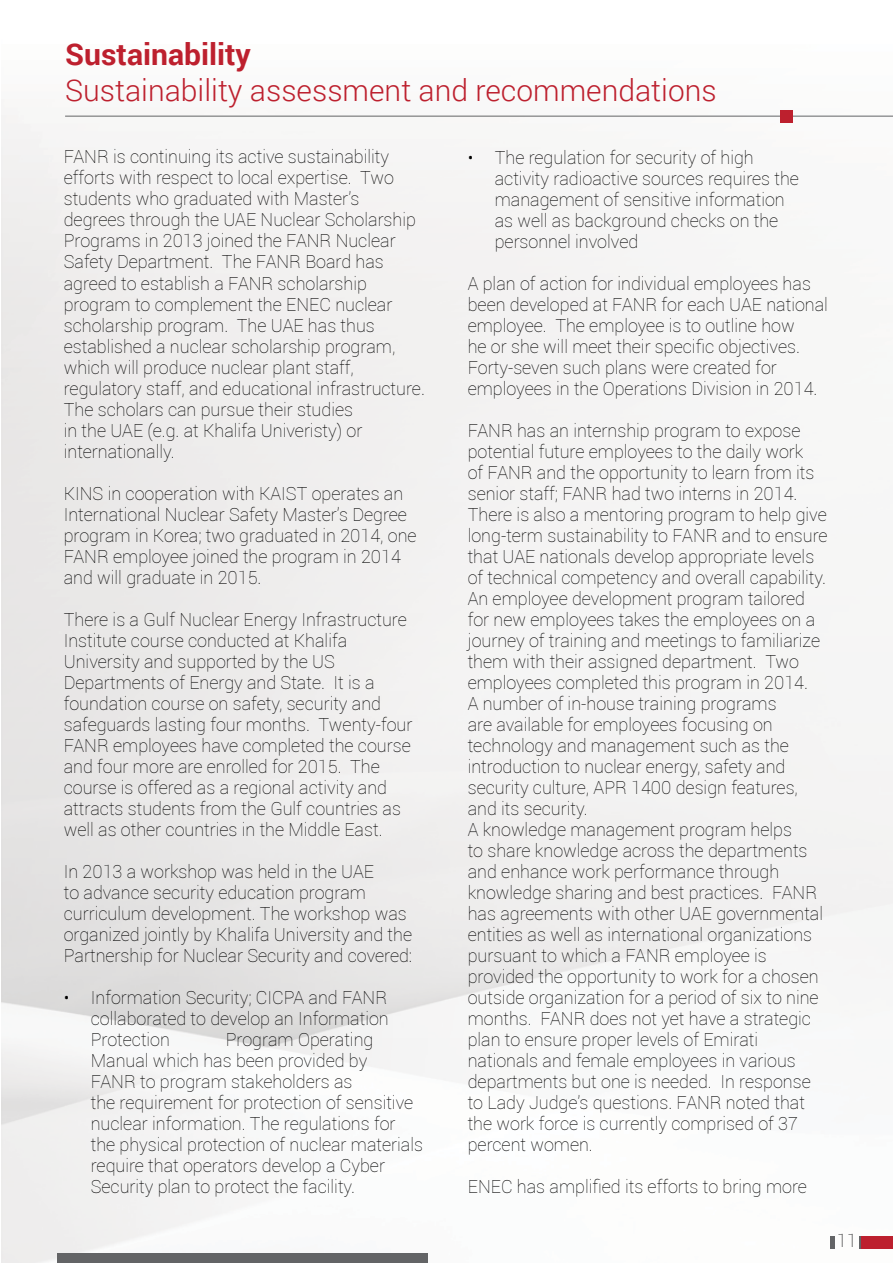
<style>
.page{position:relative;width:893px;height:1263px;background:#fff}
.page>*{position:absolute;margin:0;border:0;box-sizing:border-box;transform-origin:0 0}
.t1{font:300 30px "Roboto";color:#bd202e}
.t2{font:700 30px "Roboto";color:#bd202e}
.t3{font:100 18px/21px "Roboto";color:#000}
</style>
<div class="page">
<img style="left:1px;top:110px;width:892px;height:1152px">
<div style="left:57px;top:1254px;width:371px;height:9px;background:#636466"></div>
<div style="left:859px;top:1236px;width:34px;height:13px;background:#bd202e"></div>
<svg style="left:859px;top:1236px;width:1px;height:13px"></svg>
<hr style="left:830px;top:1236px;width:4px;height:13px;background:#636466">
<hr style="left:65px;top:116px;width:828px;height:1px;background:#636466">
<div style="left:780px;top:110px;width:12px;height:12px;background:#bd202e"></div>
<h1 class="t2" style="left:65px;top:33px;width:187px">Sustainability</h1>
<h1 class="t1" style="left:65px;top:69px;width:653px">Sustainability assessment and recommendations</h1>
<p class="t3" style="left:64px;top:146px;width:363px">FANR is continuing its active sustainability efforts with respect to local expertise. Two students who graduated with Master’s degrees through the UAE Nuclear Scholarship Programs in 2013 joined the FANR Nuclear Safety Department. The FANR Board has agreed to establish a FANR scholarship program to complement the ENEC nuclear scholarship program. The UAE has thus established a nuclear scholarship program, which will produce nuclear plant staff, regulatory staff, and educational infrastructure.<br>The scholars can pursue their studies<br>in the UAE (e.g. at Khalifa Univeristy) or internationally.</p>
<p class="t3" style="left:64px;top:482px;width:354px">KINS in cooperation with KAIST operates an International Nuclear Safety Master’s Degree program in Korea; two graduated in 2014, one FANR employee joined the program in 2014 and will graduate in 2015.</p>
<p class="t3" style="left:64px;top:608px;width:350px">There is a Gulf Nuclear Energy Infrastructure Institute course conducted at Khalifa University and supported by the US Departments of Energy and State. It is a foundation course on safety, security and safeguards lasting four months. Twenty-four FANR employees have completed the course and four more are enrolled for 2015. The course is offered as a regional activity and attracts students from the Gulf countries as well as other countries in the Middle East.</p>
<p class="t3" style="left:64px;top:860px;width:350px">In 2013 a workshop was held in the UAE<br>to advance security education program curriculum development. The workshop was organized jointly by Khalifa University and the Partnership for Nuclear Security and covered:</p>
<p class="t3" style="left:91px;top:986px;width:299px;text-align:justify;text-indent:-27px">• Information Security; CICPA and FANR collaborated to develop an Information Protection</p>
<p class="t3" style="left:91px;top:1028px;width:334px;text-indent:135px">Program Operating Manual which has been provided by<br>FANR to program stakeholders as<br>the requirement for protection of sensitive nuclear information. The regulations for the physical protection of nuclear materials require that operators develop a Cyber Security plan to protect the facility.</p>
<p class="t3" style="left:495px;top:146px;width:306px;text-indent:-27px">• The regulation for security of high activity radioactive sources requires the management of sensitive information as well as background checks on the personnel involved</p>
<p class="t3" style="left:468px;top:272px;width:362px">A plan of action for individual employees has been developed at FANR for each UAE national employee. The employee is to outline how<br>he or she will meet their specific objectives.<br>Forty-seven such plans were created for employees in the Operations Division in 2014.</p>
<p class="t3" style="left:468px;top:419px;width:361px">FANR has an internship program to expose potential future employees to the daily work<br>of FANR and the opportunity to learn from its senior staff; FANR had two interns in 2014.<br>There is also a mentoring program to help give long-term sustainability to FANR and to ensure that UAE nationals develop appropriate levels of technical competency and overall capability.<br>An employee development program tailored for new employees takes the employees on a journey of training and meetings to familiarize them with their assigned department. Two employees completed this program in 2014.<br>A number of in-house training programs<br>are available for employees focusing on technology and management such as the introduction to nuclear energy, safety and security culture, APR 1400 design features, and its security.<br>A knowledge management program helps<br>to share knowledge across the departments and enhance work performance through knowledge sharing and best practices. FANR has agreements with other UAE governmental entities as well as international organizations pursuant to which a FANR employee is provided the opportunity to work for a chosen outside organization for a period of six to nine months. FANR does not yet have a strategic plan to ensure proper levels of Emirati nationals and female employees in various departments but one is needed. In response to Lady Judge’s questions. FANR noted that the work force is currently comprised of 37 percent women.</p>
<p class="t3" style="left:468px;top:1175px;width:341px">ENEC has amplified its efforts to bring more</p>
<p class="t3" style="left:837px;top:1229px;width:21px">11</p>
</div>
